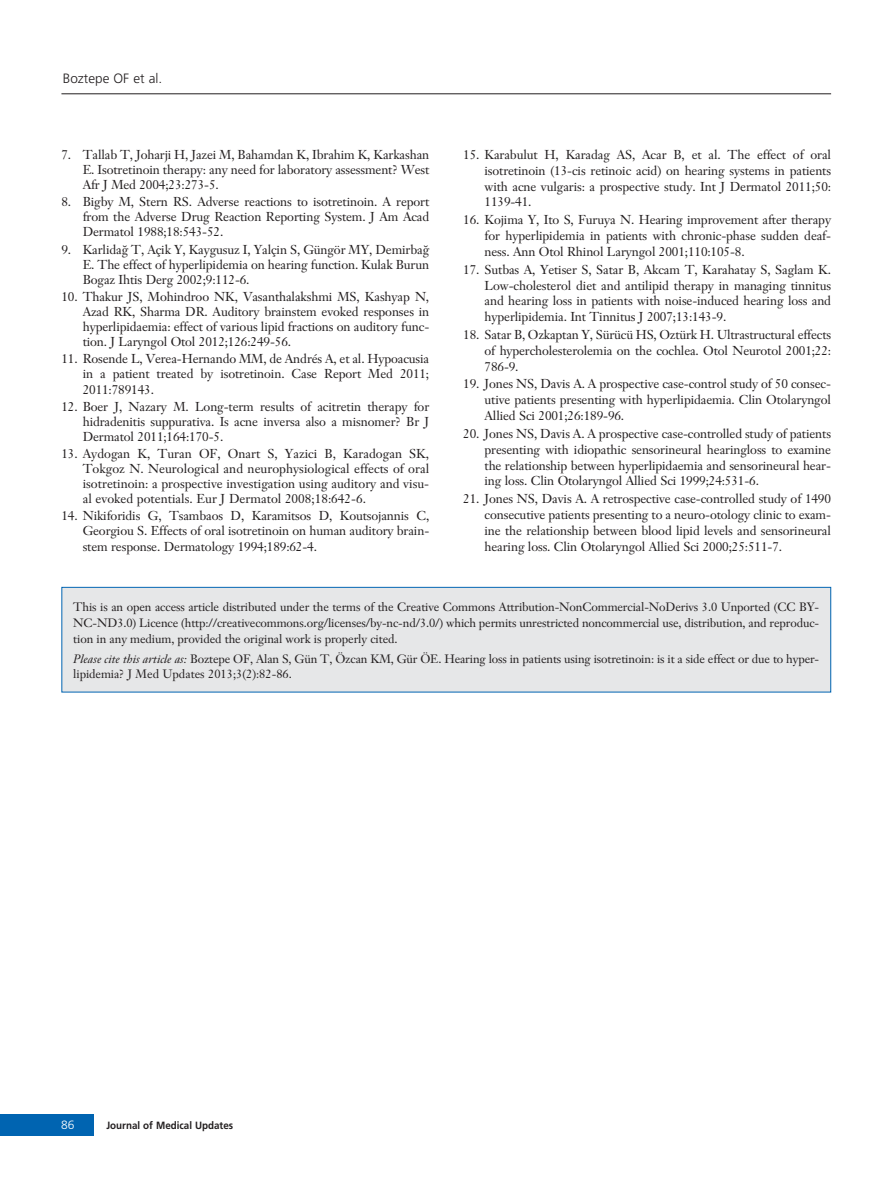
<style>
.page{position:relative;width:893px;height:1191px;background:#fff}
.page>*{position:absolute;margin:0;border:0;box-sizing:border-box;transform-origin:0 0}
.t1{font:300 13.5px "Frutiger";color:#231f20}
.t2{font:12.75px/15px "Janson Text";letter-spacing:-.01em;color:#231f20;text-align:justify}
.t3{font:12px/15.9px "Janson Text";letter-spacing:-.01em;color:#231f20;text-align:justify}
.t4{font:300 12px "Frutiger";color:#fff}
.t5{font:700 10.5px "Frutiger";color:#231f20;scale:.94 1}
.s1{font-style:italic}
</style>
<div class="page">
<div style="left:0;top:1114px;width:93px;height:21px;background:#0064b1"></div>
<hr style="left:61px;top:93px;width:770px;height:1px;background:#231f20">
<div style="left:62px;top:588px;width:768px;height:103px;background:#e6e7e8"></div>
<div style="left:61px;top:587px;width:770px;height:105px;border:1px solid #0064b1"></div>
<p class="t1" style="left:63px;top:73px;width:101px">Boztepe OF et al.</p>
<p class="t2" style="left:83px;top:148px;width:348px;text-indent:-21px">7. Tallab T, Joharji H, Jazei M, Bahamdan K, Ibrahim K, Karkashan E. Isotretinoin therapy: any need for laboratory assessment? West Afr J Med 2004;23:273-5.</p>
<p class="t2" style="left:83px;top:196px;width:348px;text-indent:-21px">8. Bigby M, Stern RS. Adverse reactions to isotretinoin. A report from the Adverse Drug Reaction Reporting System. J Am Acad Dermatol 1988;18:543-52.</p>
<p class="t2" style="left:83px;top:243px;width:348px;text-indent:-21px">9. Karlida¤ T, Açik Y, Kaygusuz I, Yalçin S, Güngör MY, Demirba¤ E. The effect of hyperlipidemia on hearing function. Kulak Burun Bogaz Ihtis Derg 2002;9:112-6.</p>
<p class="t2" style="left:83px;top:290px;width:348px;text-indent:-21px">10. Thakur JS, Mohindroo NK, Vasanthalakshmi MS, Kashyap N, Azad RK, Sharma DR. Auditory brainstem evoked responses in hyperlipidaemia: effect of various lipid fractions on auditory func&shy;tion. J Laryngol Otol 2012;126:249-56.</p>
<p class="t2" style="left:83px;top:353px;width:348px;text-indent:-21px">11. Rosende L, Verea-Hernando MM, de Andrés A, et al. Hypoacusia in a patient treated by isotretinoin. Case Report Med 2011; 2011:789143.</p>
<p class="t2" style="left:83px;top:400px;width:348px;text-indent:-21px">12. Boer J, Nazary M. Long-term results of acitretin therapy for hidradenitis suppurativa. Is acne inversa also a misnomer? Br J Dermatol 2011;164:170-5.</p>
<p class="t2" style="left:83px;top:447px;width:348px;text-indent:-21px">13. Aydogan K, Turan OF, Onart S, Yazici B, Karadogan SK, Tokgoz N. Neurological and neurophysiological effects of oral isotretinoin: a prospective investigation using auditory and visu&shy;al evoked potentials. Eur J Dermatol 2008;18:642-6.</p>
<p class="t2" style="left:83px;top:510px;width:348px;text-indent:-21px">14. Nikiforidis G, Tsambaos D, Karamitsos D, Koutsojannis C, Georgiou S. Effects of oral isotretinoin on human auditory brain&shy;stem response. Dermatology 1994;189:62-4.</p>
<p class="t2" style="left:485px;top:148px;width:348px;line-height:15.8px;text-indent:-21px">15. Karabulut H, Karadag AS, Acar B, et al. The effect of oral isotretinoin (13-cis retinoic acid) on hearing systems in patients with acne vulgaris: a prospective study. Int J Dermatol 2011;50:<br>1139-41.</p>
<p class="t2" style="left:485px;top:213px;width:348px;line-height:15.8px;text-indent:-21px">16. Kojima Y, Ito S, Furuya N. Hearing improvement after therapy for hyperlipidemia in patients with chronic-phase sudden deaf&shy;ness. Ann Otol Rhinol Laryngol 2001;110:105-8.</p>
<p class="t2" style="left:485px;top:263px;width:348px;line-height:15.8px;text-indent:-21px">17. Sutbas A, Yetiser S, Satar B, Akcam T, Karahatay S, Saglam K.<br>Low-cholesterol diet and antilipid therapy in managing tinnitus and hearing loss in patients with noise-induced hearing loss and hyperlipidemia. Int Tinnitus J 2007;13:143-9.</p>
<p class="t2" style="left:485px;top:328px;width:348px;line-height:15.8px;text-indent:-21px">18. Satar B, Ozkaptan Y, Sürücü HS, Oztürk H. Ultrastructural effects of hypercholesterolemia on the cochlea. Otol Neurotol 2001;22:<br>786-9.</p>
<p class="t2" style="left:485px;top:377px;width:348px;line-height:15.8px;text-indent:-21px">19. Jones NS, Davis A. A prospective case-control study of 50 consec&shy;utive patients presenting with hyperlipidaemia. Clin Otolaryngol Allied Sci 2001;26:189-96.</p>
<p class="t2" style="left:485px;top:427px;width:348px;line-height:15.8px;text-indent:-21px">20. Jones NS, Davis A. A prospective case-controlled study of patients presenting with idiopathic sensorineural hearingloss to examine the relationship between hyperlipidaemia and sensorineural hear&shy;ing loss. Clin Otolaryngol Allied Sci 1999;24:531-6.</p>
<p class="t2" style="left:485px;top:492px;width:348px;line-height:15.8px;text-indent:-21px">21. Jones NS, Davis A. A retrospective case-controlled study of 1490 consecutive patients presenting to a neuro-otology clinic to exam&shy;ine the relationship between blood lipid levels and sensorineural hearing loss. Clin Otolaryngol Allied Sci 2000;25:511-7.</p>
<p class="t3" style="left:73px;top:600px;width:747px">This is an open access article distributed under the terms of the Creative Commons Attribution-NonCommercial-NoDerivs 3.0 Unported (CC BY-NC-ND3.0) Licence (http://creativecommons.org/licenses/by-nc-nd/3.0/) which permits unrestricted noncommercial use, distribution, and reproduc&shy;tion in any medium, provided the original work is properly cited.</p>
<p class="t3" style="left:73px;top:652px;width:747px"><span class="s1">Please cite this article as:</span> Boztepe OF, Alan S, Gün T, Özcan KM, Gür ÖE. Hearing loss in patients using isotretinoin: is it a side effect or due to hyper&shy;lipidemia? J Med Updates 2013;3(2):82-86.</p>
<p class="t4" style="left:61px;top:1119px;width:15px">86</p>
<p class="t5" style="left:106px;top:1120px;width:136px">Journal of Medical Updates</p>
</div>
